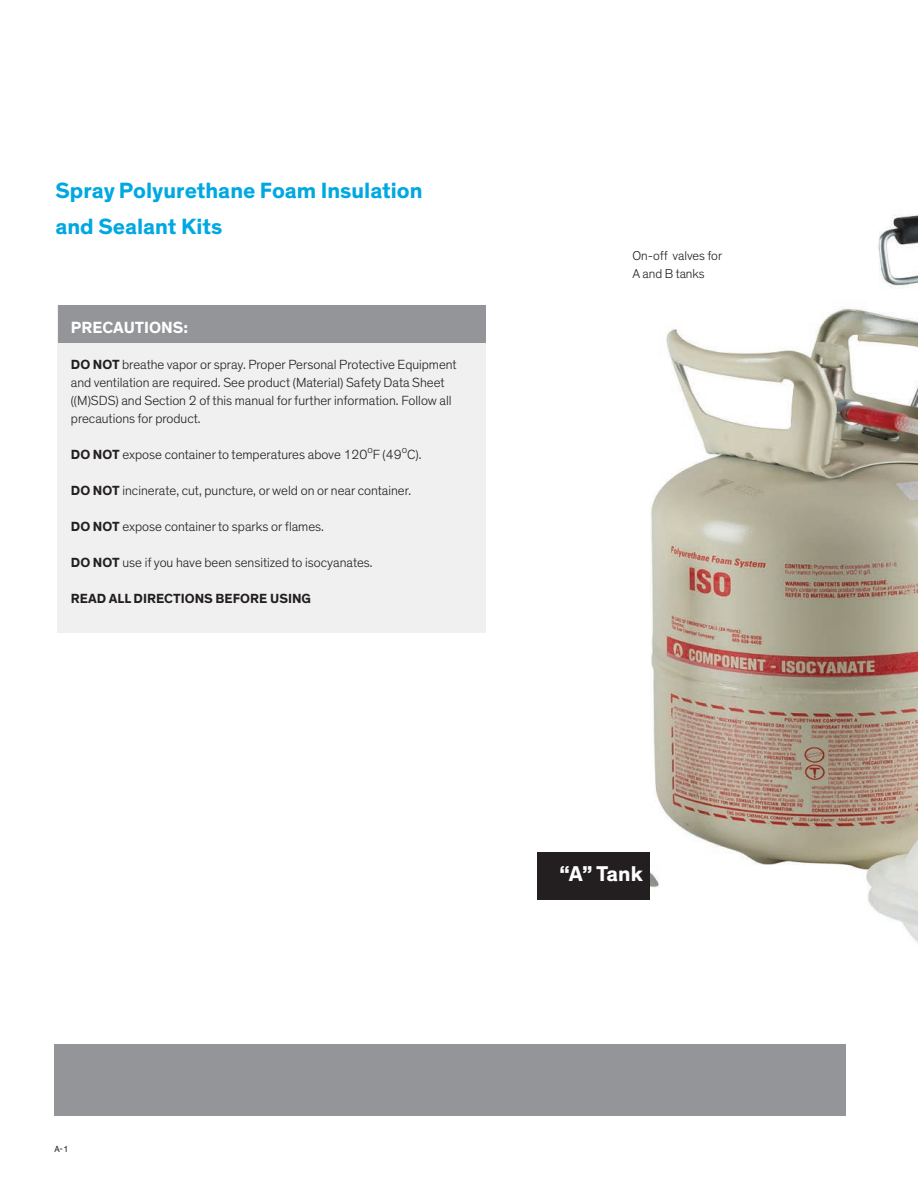
<style>
.page{position:relative;width:918px;height:1188px;background:#fff}
.page>*{position:absolute;margin:0;border:0;box-sizing:border-box;transform-origin:0 0}
.t1{font:700 22.5px/36px "Dow Corporate";color:#00a8e1}
.t2{font:700 21.75px "Dow Corporate";color:#fff}
.t3{font:700 16.5px "Dow Corporate";color:#fff}
.t4{font:300 13.5px/18px "Dow Corporate";color:#231f20}
.t5{font:700 13.5px "Dow Corporate";color:#231f20}
.t6{font:300 13.05px/17.4px "Dow Corporate";color:#231f20}
.t7{font:9px "Dow Corporate";color:#231f20}
.s1{font-weight:700}
</style>
<div class="page">
<div style="left:57px;top:305px;width:429px;height:328px;background:#f0f0f1"></div>
<div style="left:58px;top:305px;width:428px;height:38px;background:#939598"></div>
<div style="left:537px;top:852px;width:130px;height:47px;background:#231f20"></div>
<img style="left:650px;top:215px;width:268px;height:728px">
<div style="left:54px;top:1044px;width:792px;height:72px;background:#939598"></div>
<h1 class="t1" style="left:56px;top:173px;width:369px">Spray Polyurethane Foam Insulation and Sealant Kits</h1>
<p class="t3" style="left:71px;top:317px;width:119px">PRECAUTIONS:</p>
<p class="t4" style="left:71px;top:355px;width:387px"><span class="s1">DO NOT</span> breathe vapor or spray. Proper Personal Protective Equipment and ventilation are required. See product (Material) Safety Data Sheet ((M)SDS) and Section 2 of this manual for further information. Follow all precautions for product.</p>
<p class="t4" style="left:71px;top:445px;width:352px"><span class="s1">DO NOT</span> expose container to temperatures above 120<sup>o</sup>F (49<sup>o</sup>C).</p>
<p class="t4" style="left:71px;top:481px;width:342px"><span class="s1">DO NOT</span> incinerate, cut, puncture, or weld on or near container.</p>
<p class="t4" style="left:71px;top:517px;width:255px"><span class="s1">DO NOT</span> expose container to sparks or flames.</p>
<p class="t4" style="left:71px;top:553px;width:303px"><span class="s1">DO NOT</span> use if you have been sensitized to isocyanates.</p>
<p class="t5" style="left:71px;top:590px;width:242px">READ ALL DIRECTIONS BEFORE USING</p>
<p class="t6" style="left:632px;top:248px;width:91px">On-off valves for<br>A and B tanks</p>
<h2 class="t2" style="left:559px;top:861px;width:85px">“A” Tank</h2>
<p class="t7" style="left:54px;top:1144px;width:15px">A-1</p>
</div>
